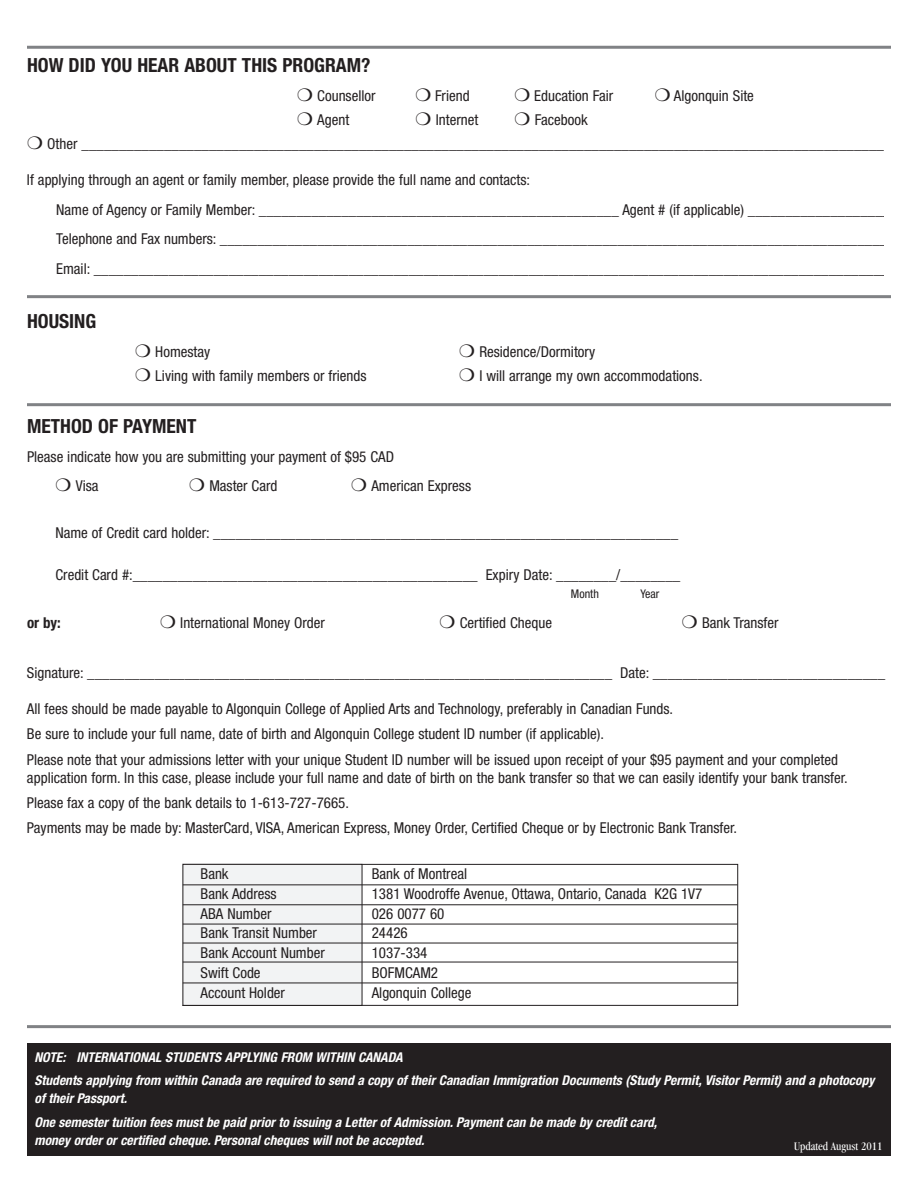
<style>
.page{position:relative;width:918px;height:1188px;background:#fff}
.page>*{position:absolute;margin:0;border:0;box-sizing:border-box;transform-origin:0 0}
.t1{font:700 condensed 19.5px "Helvetica Neue";color:#231f20}
.t2{font:condensed 15px/29.4px "Helvetica Neue";color:#231f20}
.t3{font:700 condensed 15px "Helvetica Neue";color:#231f20}
.t4{font:italic 700 condensed 13.5px/23.4px "Helvetica Neue";color:#fff}
.t5{font:condensed 12px "Garamond";color:#fff}
.t6{font:condensed 12px "Helvetica Neue";color:#231f20}
</style>
<div class="page">
<div style="left:183px;top:864px;width:555px;height:142px;border:1px solid #231f20"></div>
<div style="left:183px;top:864px;width:179px;height:141px;background:#f2f3f4"></div>
<div style="left:183px;top:864px;width:179px;height:142px;border:1px solid #231f20"></div>
<hr style="left:183px;top:885px;width:555px;height:1px;background:#231f20">
<hr style="left:183px;top:905px;width:555px;height:1px;background:#231f20">
<hr style="left:183px;top:924px;width:555px;height:1px;background:#231f20">
<hr style="left:183px;top:943px;width:555px;height:1px;background:#231f20">
<hr style="left:183px;top:962px;width:555px;height:1px;background:#231f20">
<hr style="left:183px;top:983px;width:555px;height:1px;background:#231f20">
<div style="left:27px;top:1043px;width:864px;height:113px;background:#231f20"></div>
<hr style="left:27px;top:46px;width:864px;height:3px;background:#808285">
<hr style="left:27px;top:295px;width:864px;height:3px;background:#808285">
<hr style="left:27px;top:403px;width:864px;height:3px;background:#808285">
<hr style="left:27px;top:1025px;width:864px;height:3px;background:#808285">
<h1 class="t1" style="left:27px;top:58px;width:345px">HOW DID YOU HEAR ABOUT THIS PROGRAM?</h1>
<p class="t2" style="left:297px;top:82px;width:80px">❍ Counsellor</p>
<p class="t2" style="left:416px;top:82px;width:56px">❍ Friend</p>
<p class="t2" style="left:515px;top:82px;width:100px">❍ Education Fair</p>
<p class="t2" style="left:655px;top:82px;width:101px">❍ Algonquin Site</p>
<p class="t2" style="left:297px;top:106px;width:54px">❍ Agent</p>
<p class="t2" style="left:416px;top:106px;width:64px">❍ Internet</p>
<p class="t2" style="left:27px;top:109px;width:859px;line-height:24px;text-indent:488px">❍ Facebook<br>❍ Other ___________________________________________________________________________________________________________</p>
<p class="t2" style="left:56px;top:167px;width:836px;text-indent:-29px">If applying through an agent or family member, please provide the full name and contacts:<br>Name of Agency or Family Member: ________________________________________________ Agent # (if applicable) ___________________ Telephone and Fax numbers: _________________________________________________________________________________________ Email: __________________________________________________________________________________________________________</p>
<h1 class="t1" style="left:27px;top:314px;width:71px">HOUSING</h1>
<p class="t2" style="left:135px;top:339px;width:77px">❍ Homestay</p>
<p class="t2" style="left:459px;top:339px;width:138px">❍ Residence/Dormitory</p>
<p class="t2" style="left:135px;top:363px;width:233px">❍ Living with family members or friends</p>
<p class="t2" style="left:459px;top:363px;width:245px">❍ I will arrange my own accommodations.</p>
<h1 class="t1" style="left:27px;top:419px;width:171px">METHOD OF PAYMENT</h1>
<p class="t2" style="left:56px;top:443px;width:340px;text-indent:-28px">Please indicate how you are submitting your payment of $95 CAD ❍ Visa</p>
<p class="t2" style="left:189px;top:473px;width:90px">❍ Master Card</p>
<p class="t2" style="left:351px;top:473px;width:122px">❍ American Express</p>
<p class="t2" style="left:55px;top:519px;width:624px">Name of Credit card holder: ______________________________________________________________</p>
<p class="t2" style="left:55px;top:561px;width:626px">Credit Card #:______________________________________________ Expiry Date: ________/________</p>
<p class="t6" style="left:571px;top:590px;width:29px">Month</p>
<p class="t6" style="left:640px;top:590px;width:20px">Year</p>
<p class="t3" style="left:27px;top:617px;width:35px">or by:</p>
<p class="t2" style="left:160px;top:609px;width:166px">❍ International Money Order</p>
<p class="t2" style="left:440px;top:609px;width:114px">❍ Certified Cheque</p>
<p class="t2" style="left:682px;top:609px;width:98px">❍ Bank Transfer</p>
<p class="t2" style="left:27px;top:659px;width:860px">Signature: ______________________________________________________________________ Date: _______________________________</p>
<p class="t2" style="left:27px;top:697px;width:813px;line-height:25.3px">All fees should be made payable to Algonquin College of Applied Arts and Technology, preferably in Canadian Funds.<br>Be sure to include your full name, date of birth and Algonquin College student ID number (if applicable).<br>Please note that your admissions letter with your unique Student ID number will be issued upon receipt of your $95 payment and your completed</p>
<p class="t2" style="left:27px;top:766px;width:822px;line-height:25.3px">application form. In this case, please include your full name and date of birth on the bank transfer so that we can easily identify your bank transfer.<br>Please fax a copy of the bank details to 1-613-727-7665.<br>Payments may be made by: MasterCard, VISA, American Express, Money Order, Certified Cheque or by Electronic Bank Transfer.</p>
<p class="t2" style="left:201px;top:860px;width:30px">Bank</p>
<p class="t2" style="left:372px;top:860px;width:97px">Bank of Montreal</p>
<p class="t2" style="left:201px;top:880px;width:78px">Bank Address</p>
<p class="t2" style="left:372px;top:880px;width:332px">1381 Woodroffe Avenue, Ottawa, Ontario, Canada K2G 1V7</p>
<p class="t2" style="left:201px;top:900px;width:72px">ABA Number</p>
<p class="t2" style="left:372px;top:900px;width:74px">026 0077 60</p>
<p class="t2" style="left:201px;top:920px;width:118px">Bank Transit Number</p>
<p class="t2" style="left:372px;top:920px;width:37px">24426</p>
<p class="t2" style="left:201px;top:940px;width:126px">Bank Account Number</p>
<p class="t2" style="left:372px;top:940px;width:57px">1037-334</p>
<p class="t2" style="left:201px;top:960px;width:62px">Swift Code</p>
<p class="t2" style="left:372px;top:960px;width:68px">BOFMCAM2</p>
<p class="t2" style="left:201px;top:980px;width:86px">Account Holder</p>
<p class="t2" style="left:372px;top:980px;width:101px">Algonquin College</p>
<p class="t4" style="left:34px;top:1047px;width:841px">NOTE: INTERNATIONAL STUDENTS APPLYING FROM WITHIN CANADA<br>Students applying from within Canada are required to send a copy of their Canadian Immigration Documents (Study Permit, Visitor Permit) and a photocopy</p>
<p class="t4" style="left:35px;top:1088px;width:624px">of their Passport.<br>One semester tuition fees must be paid prior to issuing a Letter of Admission. Payment can be made by credit card,</p>
<p class="t4" style="left:35px;top:1129px;width:392px">money order or certified cheque. Personal cheques will not be accepted.</p>
<p class="t5" style="left:794px;top:1141px;width:90px">Updated August 2011</p>
</div>
